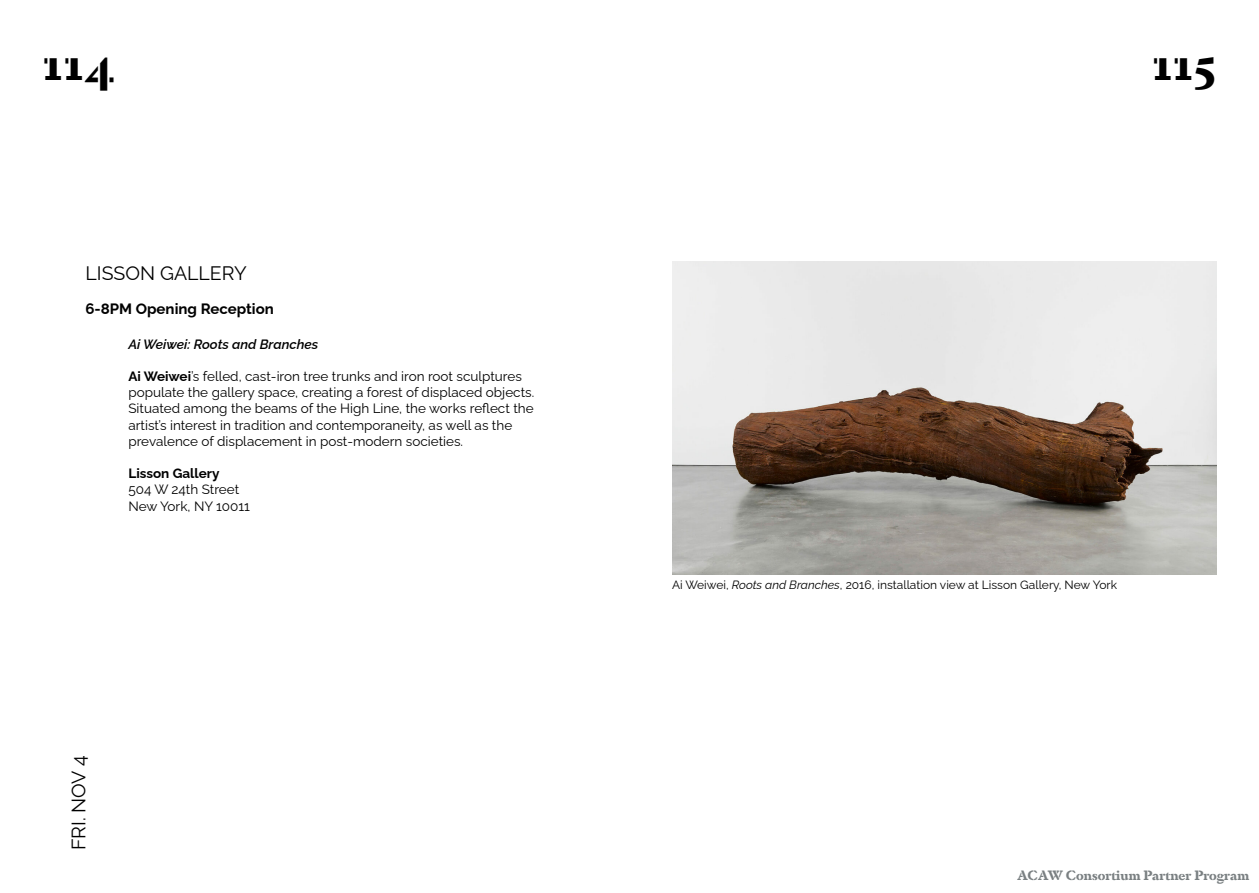
<style>
.page{position:relative;width:1259px;height:893px;background:#fff}
.page>*{position:absolute;margin:0;border:0;box-sizing:border-box;transform-origin:0 0}
.t1{font:700 46.5px "Dapifer Stencil";color:#000}
.t2{font:19.5px "Raleway";color:#000}
.t3{font:700 15px "Raleway";color:#000}
.t4{font:13.5px/16.2px "Raleway";color:#000}
.t5{font:700 13.5px "Dapifer Stencil";color:#7a8082}
.t6{font:italic 600 13.5px "Raleway";color:#000}
.t7{font:700 13.5px "Raleway";color:#000}
.t8{font:12px "Raleway";color:#000}
.s1{font-weight:700}
.s2{font-style:italic}
</style>
<div class="page">
<img style="left:672px;top:262px;width:544px;height:313px">
<h1 class="t1" style="left:43px;top:29px;width:74px">114</h1>
<h1 class="t1" style="left:1152px;top:29px;width:66px">115</h1>
<h2 class="t2" style="left:85px;top:258px;width:163px">LISSON GALLERY</h2>
<p class="t3" style="left:85px;top:298px;width:190px">6-8PM Opening Reception</p>
<p class="t6" style="left:128px;top:333px;width:191px">Ai Weiwei: Roots and Branches</p>
<p class="t4" style="left:128px;top:367px;width:407px"><span class="s1">Ai Weiwei</span>’s felled, cast-iron tree trunks and iron root sculptures populate the gallery space, creating a forest of displaced objects.<br>Situated among the beams of the High Line, the works reflect the artist’s interest in tradition and contemporaneity, as well as the prevalence of displacement in post-modern societies.</p>
<p class="t7" style="left:128px;top:463px;width:93px">Lisson Gallery</p>
<p class="t4" style="left:128px;top:480px;width:123px">504 W 24th Street<br>New York, NY 10011</p>
<h2 class="t2" style="left:63px;top:850px;width:97px;rotate:-90deg">FRI. NOV 4</h2>
<p class="t8" style="left:672px;top:575px;width:446px">Ai Weiwei, <span class="s2">Roots and Branches</span>, 2016, installation view at Lisson Gallery, New York</p>
<p class="t5" style="left:1017px;top:865px;width:233px">ACAW Consortium Partner Program</p>
</div>
